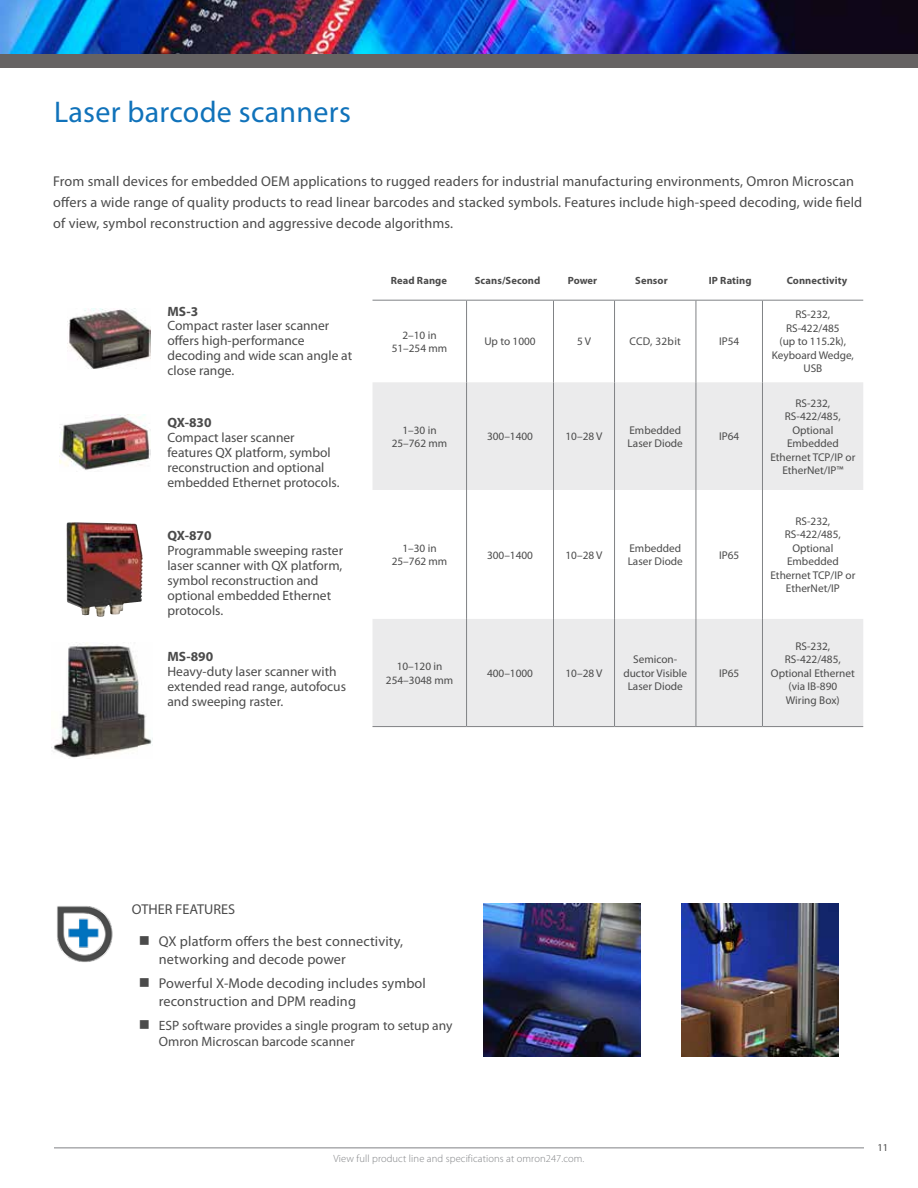
<style>
.page{position:relative;width:918px;height:1188px;background:#fff}
.page>*{position:absolute;margin:0;border:0;box-sizing:border-box;transform-origin:0 0}
.t1{font:30px "Myriad Pro";letter-spacing:.01em;color:#1072ba}
.t2{font:14.25px/21px "Myriad Pro";letter-spacing:.01em;color:#4b4b4b}
.t3{font:13.5px/15px "Myriad Pro";color:#4b4b4b}
.t4{font:700 13.5px "Myriad Pro";color:#4b4b4b}
.t5{font:11.25px/13.5px "Myriad Pro";color:#4b4b4b;text-align:center}
.t6{font:11.25px "Myriad Pro";letter-spacing:.025em;color:#4b4b4b}
.t7{font:700 10.5px "Myriad Pro";letter-spacing:.01em;color:#4b4b4b}
.t8{font:300 10.5px "Myriad Pro";letter-spacing:.01em;color:#808285}
.t9{font:10.5px "Myriad Pro";color:#4b4b4b}
</style>
<div class="page">
<hr style="left:54px;top:1148px;width:810px;height:1px;background:#808285">
<img style="left:0;top:0;width:918px;height:54px">
<img style="left:53px;top:643px;width:100px;height:116px">
<img style="left:66px;top:522px;width:31px;height:93px">
<img style="left:67px;top:308px;width:83px;height:61px">
<img style="left:59px;top:415px;width:91px;height:55px">
<div style="left:0;top:54px;width:918px;height:14px;background:#666363"></div>
<svg style="left:373px;top:382px;width:490px;height:344px;fill:#ebebec"></svg>
<hr style="left:373px;top:300px;width:94px;height:1px;background:#808285">
<hr style="left:467px;top:300px;width:87px;height:1px;background:#808285">
<hr style="left:466px;top:301px;width:1px;height:81px;background:#808285">
<hr style="left:554px;top:300px;width:61px;height:1px;background:#808285">
<hr style="left:553px;top:301px;width:1px;height:81px;background:#808285">
<hr style="left:615px;top:300px;width:81px;height:1px;background:#808285">
<hr style="left:614px;top:301px;width:1px;height:81px;background:#808285">
<hr style="left:696px;top:300px;width:66px;height:1px;background:#808285">
<hr style="left:696px;top:301px;width:1px;height:81px;background:#808285">
<hr style="left:762px;top:300px;width:101px;height:1px;background:#808285">
<hr style="left:762px;top:301px;width:1px;height:81px;background:#808285">
<hr style="left:466px;top:382px;width:1px;height:108px;background:#808285">
<hr style="left:553px;top:382px;width:1px;height:108px;background:#808285">
<hr style="left:614px;top:382px;width:1px;height:108px;background:#808285">
<hr style="left:696px;top:382px;width:1px;height:108px;background:#808285">
<hr style="left:762px;top:382px;width:1px;height:108px;background:#808285">
<hr style="left:466px;top:490px;width:1px;height:129px;background:#808285">
<hr style="left:553px;top:490px;width:1px;height:129px;background:#808285">
<hr style="left:614px;top:490px;width:1px;height:129px;background:#808285">
<hr style="left:696px;top:490px;width:1px;height:129px;background:#808285">
<hr style="left:762px;top:490px;width:1px;height:129px;background:#808285">
<hr style="left:466px;top:619px;width:1px;height:107px;background:#808285">
<hr style="left:553px;top:619px;width:1px;height:107px;background:#808285">
<hr style="left:614px;top:619px;width:1px;height:107px;background:#808285">
<hr style="left:696px;top:619px;width:1px;height:107px;background:#808285">
<hr style="left:762px;top:619px;width:1px;height:107px;background:#808285">
<hr style="left:373px;top:726px;width:94px;height:1px;background:#808285">
<hr style="left:467px;top:726px;width:87px;height:1px;background:#808285">
<hr style="left:554px;top:726px;width:61px;height:1px;background:#808285">
<hr style="left:615px;top:726px;width:81px;height:1px;background:#808285">
<hr style="left:696px;top:726px;width:66px;height:1px;background:#808285">
<hr style="left:762px;top:726px;width:101px;height:1px;background:#808285">
<img style="left:57px;top:906px;width:56px;height:56px">
<img style="left:483px;top:903px;width:158px;height:153px">
<img style="left:681px;top:903px;width:157px;height:153px">
<h1 class="t1" style="left:54px;top:96px;width:298px">Laser barcode scanners</h1>
<p class="t2" style="left:53px;top:171px;width:811px">From small devices for embedded OEM applications to rugged readers for industrial manufacturing environments, Omron Microscan offers a wide range of quality products to read linear barcodes and stacked symbols. Features include high-speed decoding, wide field of view, symbol reconstruction and aggressive decode algorithms.</p>
<p class="t4" style="left:167px;top:304px;width:32px">MS-3</p>
<p class="t3" style="left:167px;top:319px;width:186px">Compact raster laser scanner offers high-performance decoding and wide scan angle at close range.</p>
<p class="t4" style="left:167px;top:415px;width:46px">QX-830</p>
<p class="t3" style="left:167px;top:431px;width:174px">Compact laser scanner features QX platform, symbol reconstruction and optional embedded Ethernet protocols.</p>
<p class="t4" style="left:167px;top:528px;width:46px">QX-870</p>
<p class="t3" style="left:167px;top:543px;width:177px">Programmable sweeping raster laser scanner with QX platform, symbol reconstruction and optional embedded Ethernet protocols.</p>
<p class="t4" style="left:167px;top:649px;width:47px">MS-890</p>
<p class="t3" style="left:167px;top:665px;width:180px">Heavy-duty laser scanner with extended read range, autofocus and sweeping raster.</p>
<p class="t7" style="left:391px;top:275px;width:58px">Read Range</p>
<p class="t7" style="left:475px;top:275px;width:67px">Scans/Second</p>
<p class="t7" style="left:568px;top:275px;width:31px">Power</p>
<p class="t7" style="left:635px;top:275px;width:34px">Sensor</p>
<p class="t7" style="left:709px;top:275px;width:44px">IP Rating</p>
<p class="t7" style="left:787px;top:275px;width:62px">Connectivity</p>
<p class="t5" style="left:392px;top:328px;width:57px">2–10 in<br>51–254 mm</p>
<p class="t5" style="left:484px;top:335px;width:53px">Up to 1000</p>
<p class="t5" style="left:577px;top:335px;width:16px">5 V</p>
<p class="t6" style="left:630px;top:336px;width:53px">CCD, 32bit</p>
<p class="t5" style="left:719px;top:335px;width:22px">IP54</p>
<p class="t5" style="left:392px;top:423px;width:57px">1–30 in<br>25–762 mm</p>
<p class="t5" style="left:487px;top:430px;width:48px">300–1400</p>
<p class="t5" style="left:566px;top:430px;width:38px">10–28 V</p>
<p class="t5" style="left:628px;top:423px;width:57px;text-align:left">Embedded<br>Laser Diode</p>
<p class="t5" style="left:719px;top:430px;width:22px">IP64</p>
<p class="t5" style="left:392px;top:542px;width:57px">1–30 in<br>25–762 mm</p>
<p class="t5" style="left:487px;top:548px;width:48px">300–1400</p>
<p class="t5" style="left:566px;top:548px;width:38px">10–28 V</p>
<p class="t5" style="left:628px;top:542px;width:57px;text-align:left">Embedded<br>Laser Diode</p>
<p class="t5" style="left:719px;top:548px;width:22px">IP65</p>
<p class="t5" style="left:386px;top:660px;width:69px">10–120 in<br>254–3048 mm</p>
<p class="t5" style="left:487px;top:667px;width:48px">400–1000</p>
<p class="t5" style="left:566px;top:667px;width:38px">10–28 V</p>
<p class="t5" style="left:623px;top:653px;width:65px">Semicon&shy;ductor Visible<br>Laser Diode</p>
<p class="t5" style="left:719px;top:667px;width:22px">IP65</p>
<p class="t5" style="left:772px;top:308px;width:84px">RS-232,<br>RS-422/485<br>(up to 115.2k),<br>Keyboard Wedge,<br>USB</p>
<p class="t5" style="left:770px;top:396px;width:86px">RS-232,<br>RS-422/485,<br>Optional<br>Embedded<br>Ethernet TCP/IP or<br>EtherNet/IP™</p>
<p class="t5" style="left:770px;top:515px;width:86px">RS-232,<br>RS-422/485,<br>Optional<br>Embedded<br>Ethernet TCP/IP or<br>EtherNet/IP</p>
<p class="t5" style="left:771px;top:640px;width:85px">RS-232,<br>RS-422/485,<br>Optional Ethernet (via IB-890<br>Wiring Box)</p>
<p class="t2" style="left:132px;top:899px;width:105px">OTHER FEATURES</p>
<p class="t2" style="left:159px;top:932px;width:246px;line-height:18px">QX platform offers the best connectivity, networking and decode power</p>
<p class="t2" style="left:159px;top:975px;width:269px;line-height:18px">Powerful X-Mode decoding includes symbol reconstruction and DPM reading</p>
<p class="t3" style="left:159px;top:1017px;width:295px;line-height:16.5px">ESP software provides a single program to setup any<br>Omron Microscan barcode scanner</p>
<p class="t8" style="left:334px;top:1153px;width:252px">View full product line and specifications at omron247.com.</p>
<p class="t9" style="left:878px;top:1142px;width:12px">11</p>
</div>
